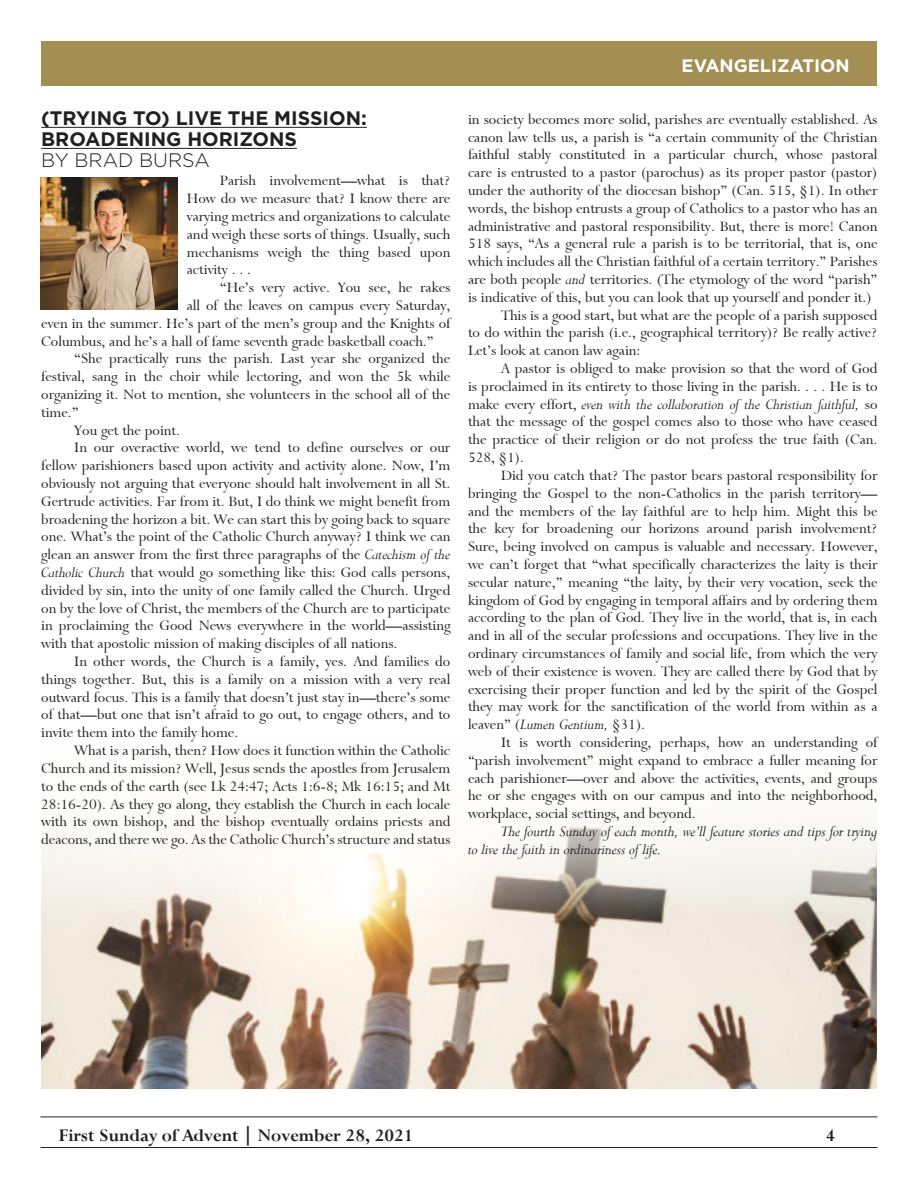
<style>
.page{position:relative;width:918px;height:1188px;background:#fff}
.page>*{position:absolute;margin:0;border:0;box-sizing:border-box;transform-origin:0 0}
.t1{font:700 19.5px "Gotham";color:#231f20}
.t2{font:19.5px "Bronte Bold SWFTE";color:#231f20}
.t3{font:300 19.5px "Gotham";color:#231f20}
.t4{font:700 18px "Gotham";color:#fff}
.t5{font:16.5px/17.9px "Bronte Regular SWFTE";color:#231f20;text-align:justify}
.t6{font:16.5px/17.9px "Bronte Italic SWFTE";color:#231f20}
.s1{font-family:"Bronte Italic SWFTE"}
</style>
<div class="page">
<hr style="left:40px;top:1147px;width:838px;height:1px;background:#231f20">
<hr style="left:40px;top:1117px;width:838px;height:1px;background:#231f20">
<img style="left:41px;top:825px;width:836px;height:264px">
<div style="left:41px;top:41px;width:836px;height:45px;background:#a38f54"></div>
<img style="left:41px;top:178px;width:137px;height:131px">
<hr style="left:41px;top:127px;width:326px;height:1px;background:#231f20">
<hr style="left:41px;top:148px;width:256px;height:1px;background:#231f20">
<p class="t1" style="left:41px;top:106px;width:327px">(TRYING TO) LIVE THE MISSION:</p>
<p class="t1" style="left:41px;top:127px;width:257px">BROADENING HORIZONS</p>
<p class="t3" style="left:41px;top:150px;width:170px">BY BRAD BURSA</p>
<p class="t5" style="left:187px;top:172px;width:265px;text-indent:33px">Parish involvement—what is that?<br>How do we measure that? I know there are varying metrics and organizations to calculate and weigh these sorts of things. Usually, such mechanisms weigh the thing based upon activity . . .</p>
<p class="t5" style="left:220px;top:279px;width:232px">“He’s very active. You see, he rakes</p>
<p class="t5" style="left:187px;top:296px;width:265px">all of the leaves on campus every Saturday,</p>
<p class="t5" style="left:41px;top:314px;width:411px">even in the summer. He’s part of the men’s group and the Knights of</p>
<p class="t5" style="left:41px;top:332px;width:394px">Columbus, and he’s a hall of fame seventh grade basketball coach.”</p>
<p class="t5" style="left:41px;top:350px;width:411px;text-indent:33px">“She practically runs the parish. Last year she organized the festival, sang in the choir while lectoring, and won the 5k while organizing it. Not to mention, she volunteers in the school all of the time.”</p>
<p class="t5" style="left:74px;top:421px;width:107px">You get the point.</p>
<p class="t5" style="left:41px;top:439px;width:411px;text-indent:33px">In our overactive world, we tend to define ourselves or our fellow parishioners based upon activity and activity alone. Now, I’m obviously not arguing that everyone should halt involvement in all St.<br>Gertrude activities. Far from it. But, I do think we might benefit from broadening the horizon a bit. We can start this by going back to square one. What’s the point of the Catholic Church anyway? I think we can glean an answer from the first three paragraphs of the <span class="s1">Catechism of the Catholic Church</span> that would go something like this: God calls persons, divided by sin, into the unity of one family called the Church. Urged on by the love of Christ, the members of the Church are to participate in proclaiming the Good News everywhere in the world—assisting with that apostolic mission of making disciples of all nations.</p>
<p class="t5" style="left:41px;top:653px;width:411px;text-indent:33px">In other words, the Church is a family, yes. And families do things together. But, this is a family on a mission with a very real outward focus. This is a family that doesn’t just stay in—there’s some of that—but one that isn’t afraid to go out, to engage others, and to invite them into the family home.</p>
<p class="t5" style="left:41px;top:742px;width:411px;text-indent:33px">What is a parish, then? How does it function within the Catholic Church and its mission? Well, Jesus sends the apostles from Jerusalem to the ends of the earth (see Lk 24:47; Acts 1:6-8; Mk 16:15; and Mt 28:16-20). As they go along, they establish the Church in each locale with its own bishop, and the bishop eventually ordains priests and deacons, and there we go. As the Catholic Church’s structure and status</p>
<p class="t4" style="left:682px;top:54px;width:170px">EVANGELIZATION</p>
<p class="t5" style="left:468px;top:110px;width:411px">in society becomes more solid, parishes are eventually established. As canon law tells us, a parish is “a certain community of the Christian faithful stably constituted in a particular church, whose pastoral care is entrusted to a pastor (parochus) as its proper pastor (pastor) under the authority of the diocesan bishop” (Can. 515, §1). In other words, the bishop entrusts a group of Catholics to a pastor who has an administrative and pastoral responsibility. But, there is more! Canon 518 says, “As a general rule a parish is to be territorial, that is, one which includes all the Christian faithful of a certain territory.” Parishes are both people <span class="s1">and</span> territories. (The etymology of the word “parish” is indicative of this, but you can look that up yourself and ponder it.)</p>
<p class="t5" style="left:468px;top:306px;width:411px;text-indent:33px">This is a good start, but what are the people of a parish supposed to do within the parish (i.e., geographical territory)? Be really active?<br>Let’s look at canon law again:</p>
<p class="t5" style="left:468px;top:360px;width:411px;text-indent:33px">A pastor is obliged to make provision so that the word of God is proclaimed in its entirety to those living in the parish. . . . He is to make every effort, <span class="s1">even with the collaboration of the Christian faithful,</span> so that the message of the gospel comes also to those who have ceased the practice of their religion or do not profess the true faith (Can.<br>528, §1).</p>
<p class="t5" style="left:468px;top:466px;width:411px;text-indent:33px">Did you catch that? The pastor bears pastoral responsibility for bringing the Gospel to the non-Catholics in the parish territory— and the members of the lay faithful are to help him. Might this be the key for broadening our horizons around parish involvement?<br>Sure, being involved on campus is valuable and necessary. However, we can’t forget that “what specifically characterizes the laity is their secular nature,” meaning “the laity, by their very vocation, seek the kingdom of God by engaging in temporal affairs and by ordering them according to the plan of God. They live in the world, that is, in each and in all of the secular professions and occupations. They live in the ordinary circumstances of family and social life, from which the very web of their existence is woven. They are called there by God that by exercising their proper function and led by the spirit of the Gospel they may work for the sanctification of the world from within as a leaven” (<span class="s1">Lumen Gentium,</span> §31).</p>
<p class="t5" style="left:468px;top:733px;width:411px;text-indent:33px">It is worth considering, perhaps, how an understanding of “parish involvement” might expand to embrace a fuller meaning for each parishioner—over and above the activities, events, and groups he or she engages with on our campus and into the neighborhood, workplace, social settings, and beyond.</p>
<p class="t6" style="left:468px;top:823px;width:411px;text-indent:33px">The fourth Sunday of each month, we’ll feature stories and tips for trying to live the faith in ordinariness of life.</p>
<p class="t2" style="left:58px;top:1123px;width:357px">First Sunday of Advent | November 28, 2021</p>
<p class="t2" style="left:826px;top:1123px;width:11px">4</p>
</div>
